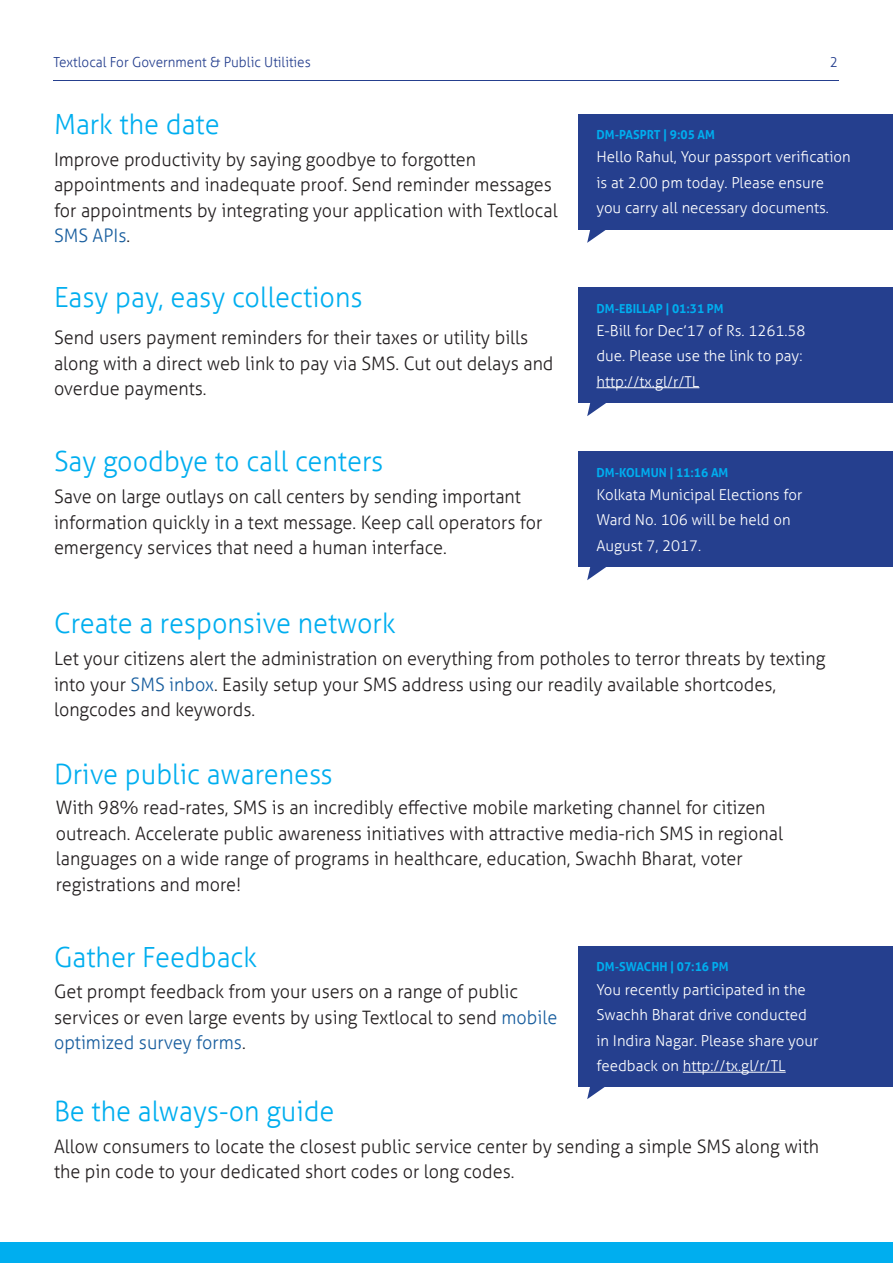
<style>
.page{position:relative;width:893px;height:1263px;background:#fff}
.page>*{position:absolute;margin:0;border:0;box-sizing:border-box;transform-origin:0 0}
.t1{font:300 27.75px "Aller";color:#00aeef}
.Paragraph{font:300 18.6px/25.5px "Aller";color:#231f20}
.SMS{font:300 15px/25.5px "Aller";color:#fff}
.Paragraph-2{font:300 13.95px "Aller";color:#253f8e}
.Paragraph-3{font:700 12.3px "Aller";color:#00aeef}
.s1{color:#175d9e}
</style>
<div class="page">
<hr style="left:892px;top:1078px;width:1px;height:185px;background:#f5f7f7">
<hr style="left:892px;top:802px;width:1px;height:49px;background:#00aeef">
<hr style="left:54px;top:80px;width:785px;height:1px;background:#253f8e">
<div style="left:0;top:1242px;width:893px;height:21px;background:#00aeef"></div>
<svg style="left:587px;top:567px;width:19px;height:13px"></svg>
<div style="left:579px;top:451px;width:314px;height:116px;background:#253f8e"></div>
<svg style="left:587px;top:1087px;width:18px;height:12px"></svg>
<div style="left:579px;top:946px;width:314px;height:141px;background:#253f8e"></div>
<hr style="left:683px;top:1072px;width:103px;height:1px;background:#fff">
<svg style="left:587px;top:230px;width:19px;height:13px"></svg>
<div style="left:579px;top:114px;width:314px;height:116px;background:#253f8e"></div>
<svg style="left:587px;top:403px;width:19px;height:13px"></svg>
<div style="left:579px;top:287px;width:314px;height:116px;background:#253f8e"></div>
<hr style="left:596px;top:387px;width:103px;height:1px;background:#fff">
<p class="Paragraph-2" style="left:54px;top:53px;width:259px">Textlocal For Government &amp; Public Utilities</p>
<p class="Paragraph-2" style="left:830px;top:53px;width:10px">2</p>
<p class="t1" style="left:54px;top:107px;width:167px">Mark the date</p>
<p class="Paragraph" style="left:54px;top:146px;width:505px">Improve productivity by saying goodbye to forgotten appointments and inadequate proof. Send reminder messages for appointments by integrating your application with Textlocal <span class="s1">SMS APIs</span>.</p>
<p class="t1" style="left:54px;top:281px;width:310px">Easy pay, easy collections</p>
<p class="Paragraph" style="left:54px;top:325px;width:501px">Send users payment reminders for their taxes or utility bills along with a direct web link to pay via SMS. Cut out delays and overdue payments.</p>
<p class="t1" style="left:54px;top:445px;width:331px">Say goodbye to call centers</p>
<p class="Paragraph" style="left:54px;top:484px;width:490px">Save on large outlays on call centers by sending important information quickly in a text message. Keep call operators for emergency services that need a human interface.</p>
<p class="t1" style="left:54px;top:607px;width:343px">Create a responsive network</p>
<p class="Paragraph-3" style="left:596px;top:127px;width:120px">DM-PASPRT | 9:05 AM</p>
<p class="SMS" style="left:596px;top:144px;width:256px">Hello Rahul, Your passport verification is at 2.00 pm today. Please ensure you carry all necessary documents.</p>
<p class="Paragraph-3" style="left:596px;top:301px;width:129px">DM-EBILLAP | 01:31 PM</p>
<p class="SMS" style="left:596px;top:318px;width:210px">E-Bill for Dec’17 of Rs. 1261.58 due. Please use the link to pay:</p>
<p class="SMS" style="left:596px;top:369px;width:104px">http://tx.gl/r/TL</p>
<p class="Paragraph-3" style="left:596px;top:465px;width:133px">DM-KOLMUN | 11:16 AM</p>
<p class="SMS" style="left:596px;top:482px;width:207px">Kolkata Municipal Elections for<br>Ward No. 106 will be held on<br>August 7, 2017.</p>
<p class="Paragraph" style="left:54px;top:646px;width:773px">Let your citizens alert the administration on everything from potholes to terror threats by texting into your <span class="s1">SMS inbox</span>. Easily setup your SMS address using our readily available shortcodes, longcodes and keywords.</p>
<p class="t1" style="left:54px;top:757px;width:280px">Drive public awareness</p>
<p class="Paragraph" style="left:56px;top:795px;width:729px">With 98% read-rates, SMS is an incredibly effective mobile marketing channel for citizen outreach. Accelerate public awareness initiatives with attractive media-rich SMS in regional languages on a wide range of programs in healthcare, education, Swachh Bharat, voter registrations and more!</p>
<p class="t1" style="left:54px;top:940px;width:205px">Gather Feedback</p>
<p class="Paragraph" style="left:54px;top:979px;width:505px">Get prompt feedback from your users on a range of public services or even large events by using Textlocal to send <span class="s1">mobile optimized survey forms</span>.</p>
<p class="t1" style="left:54px;top:1094px;width:282px">Be the always-on guide</p>
<p class="Paragraph-3" style="left:596px;top:959px;width:134px">DM-SWACHH | 07:16 PM</p>
<p class="SMS" style="left:596px;top:976px;width:223px">You recently participated in the<br>Swachh Bharat drive conducted in Indira Nagar. Please share your feedback on http://tx.gl/r/TL</p>
<p class="Paragraph" style="left:54px;top:1133px;width:767px">Allow consumers to locate the closest public service center by sending a simple SMS along with the pin code to your dedicated short codes or long codes.</p>
</div>
